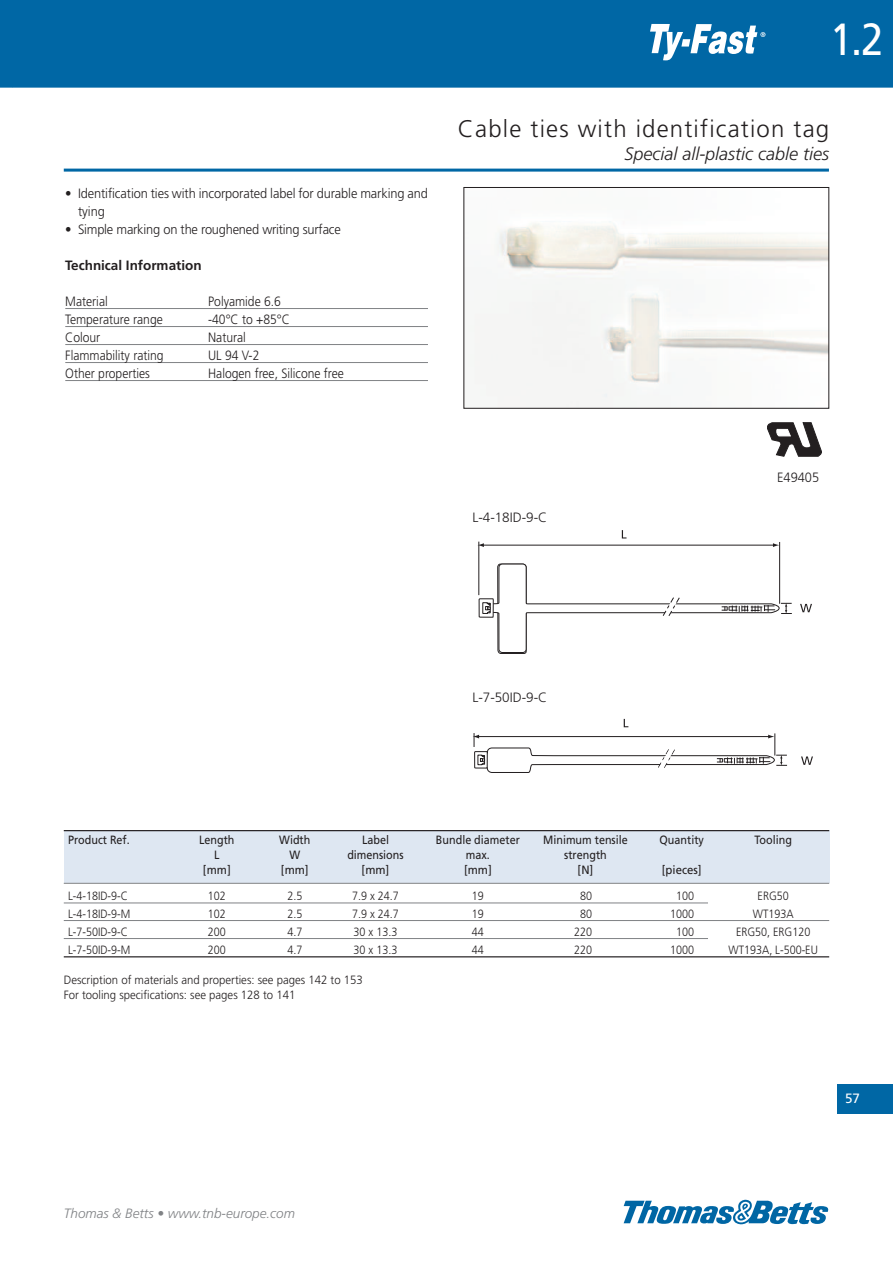
<style>
.page{position:relative;width:893px;height:1263px;background:#fff}
.page>*{position:absolute;margin:0;border:0;box-sizing:border-box;transform-origin:0 0}
.t1{font:45px "Frutiger";color:#fff;scale:.88 1}
.t2{font:300 24px "Frutiger";letter-spacing:.05em;color:#231f20}
.t3{font:italic 300 18px "Frutiger";color:#231f20}
.t4{font:300 13.5px "Frutiger";color:#231f20;scale:.9 1}
.t5{font:300 13.5px/18px "Frutiger";color:#231f20;scale:.95 1}
.t6{font:italic 300 13.5px "Frutiger";color:#808285}
.t7{font:300 13.5px "Frutiger";color:#231f20}
.t8{font:700 13.5px "Frutiger";color:#231f20}
.t9{font:13.5px "Frutiger";color:#fff}
.t10{font:300 12px "Frutiger";color:#231f20;scale:.9 1}
.t11{font:12px "Frutiger";color:#231f20;scale:.9 1}
.t12{font:300 12px/15px "Frutiger";color:#231f20;scale:.95 1}
.t13{font:12px "Frutiger";color:#231f20;scale:.95 1}
</style>
<div class="page">
<div style="left:0;top:0;width:893px;height:89px;background:#0067a5"></div>
<div style="left:838px;top:1084px;width:55px;height:30px;background:#0067a5"></div>
<svg style="left:624px;top:1200px;width:204px;height:24px"></svg>
<svg style="left:650px;top:24px;width:115px;height:36px"></svg>
<hr style="left:0;top:88px;width:893px;height:3px;background:#fff">
<hr style="left:64px;top:169px;width:765px;height:3px;background:#0067a5">
<img style="left:474px;top:221px;width:353px;height:186px">
<div style="left:463px;top:187px;width:366px;height:222px;border:1px solid #231f20"></div>
<hr style="left:65px;top:308px;width:363px;height:1px;background:#808285">
<hr style="left:65px;top:326px;width:363px;height:1px;background:#808285">
<hr style="left:65px;top:344px;width:363px;height:1px;background:#808285">
<hr style="left:65px;top:362px;width:363px;height:1px;background:#808285">
<hr style="left:65px;top:380px;width:363px;height:1px;background:#808285">
<svg style="left:800px;top:604px;width:12px;height:8px"></svg>
<svg style="left:477px;top:530px;width:315px;height:124px"></svg>
<svg style="left:801px;top:756px;width:12px;height:9px"></svg>
<svg style="left:473px;top:719px;width:314px;height:54px"></svg>
<div style="left:64px;top:831px;width:765px;height:52px;background:#dee7f2"></div>
<hr style="left:64px;top:830px;width:765px;height:1px;background:#231f20">
<hr style="left:64px;top:883px;width:765px;height:1px;background:#808285">
<hr style="left:64px;top:903px;width:644px;height:1px;background:#808285">
<hr style="left:64px;top:920px;width:765px;height:1px;background:#808285">
<hr style="left:64px;top:938px;width:644px;height:1px;background:#808285">
<hr style="left:64px;top:956px;width:765px;height:1px;background:#231f20">
<svg style="left:767px;top:423px;width:54px;height:34px"></svg>
<h1 class="t1" style="left:830px;top:21px;width:62px">1.2</h1>
<h2 class="t2" style="left:458px;top:119px;width:373px">Cable ties with identification tag</h2>
<p class="t5" style="left:78px;top:185px;width:370px;text-indent:-13px">• Identification ties with incorporated label for durable marking and tying</p>
<p class="t5" style="left:65px;top:221px;width:292px">• Simple marking on the roughened writing surface</p>
<p class="t8" style="left:65px;top:260px;width:138px">Technical Information</p>
<p class="t4" style="left:65px;top:296px;width:49px">Material</p>
<p class="t4" style="left:208px;top:296px;width:82px">Polyamide 6.6</p>
<p class="t4" style="left:65px;top:314px;width:110px">Temperature range</p>
<p class="t4" style="left:208px;top:314px;width:92px">-40°C to +85°C</p>
<p class="t4" style="left:65px;top:332px;width:40px">Colour</p>
<p class="t4" style="left:208px;top:332px;width:43px">Natural</p>
<p class="t4" style="left:65px;top:350px;width:111px">Flammability rating</p>
<p class="t4" style="left:208px;top:350px;width:58px">UL 94 V-2</p>
<p class="t4" style="left:65px;top:368px;width:96px">Other properties</p>
<p class="t4" style="left:208px;top:368px;width:152px">Halogen free, Silicone free</p>
<p class="t7" style="left:472px;top:512px;width:76px">L-4-18ID-9-C</p>
<p class="t7" style="left:472px;top:692px;width:76px">L-7-50ID-9-C</p>
<h3 class="t3" style="left:624px;top:147px;width:206px">Special all-plastic cable ties</h3>
<p class="t5" style="left:777px;top:469px;width:46px">E49405</p>
<p class="t11" style="left:68px;top:835px;width:70px">Product Ref.</p>
<p class="t11" style="left:199px;top:835px;width:41px">Length</p>
<p class="t11" style="left:279px;top:835px;width:36px">Width</p>
<p class="t11" style="left:362px;top:835px;width:31px">Label</p>
<p class="t11" style="left:436px;top:835px;width:95px">Bundle diameter</p>
<p class="t11" style="left:543px;top:835px;width:95px">Minimum tensile</p>
<p class="t11" style="left:660px;top:835px;width:51px">Quantity</p>
<p class="t11" style="left:754px;top:835px;width:43px">Tooling</p>
<p class="t11" style="left:214px;top:850px;width:8px">L</p>
<p class="t11" style="left:289px;top:850px;width:13px">W</p>
<p class="t11" style="left:347px;top:850px;width:64px">dimensions</p>
<p class="t11" style="left:466px;top:850px;width:28px">max.</p>
<p class="t11" style="left:564px;top:850px;width:49px">strength</p>
<p class="t13" style="left:203px;top:865px;width:31px">[mm]</p>
<p class="t13" style="left:281px;top:865px;width:31px">[mm]</p>
<p class="t13" style="left:362px;top:865px;width:31px">[mm]</p>
<p class="t13" style="left:464px;top:865px;width:31px">[mm]</p>
<p class="t13" style="left:578px;top:865px;width:18px">[N]</p>
<p class="t13" style="left:662px;top:865px;width:43px">[pieces]</p>
<p class="t10" style="left:68px;top:891px;width:68px">L-4-18ID-9-C</p>
<p class="t10" style="left:208px;top:891px;width:21px">102</p>
<p class="t10" style="left:287px;top:891px;width:18px">2.5</p>
<p class="t10" style="left:352px;top:891px;width:53px">7.9 x 24.7</p>
<p class="t10" style="left:472px;top:891px;width:15px">19</p>
<p class="t10" style="left:580px;top:891px;width:15px">80</p>
<p class="t10" style="left:676px;top:891px;width:21px">100</p>
<p class="t10" style="left:758px;top:891px;width:36px">ERG50</p>
<p class="t10" style="left:68px;top:909px;width:71px">L-4-18ID-9-M</p>
<p class="t10" style="left:208px;top:909px;width:21px">102</p>
<p class="t10" style="left:287px;top:909px;width:18px">2.5</p>
<p class="t10" style="left:352px;top:909px;width:53px">7.9 x 24.7</p>
<p class="t10" style="left:472px;top:909px;width:15px">19</p>
<p class="t10" style="left:580px;top:909px;width:15px">80</p>
<p class="t10" style="left:670px;top:909px;width:28px">1000</p>
<p class="t10" style="left:753px;top:909px;width:47px">WT193A</p>
<p class="t10" style="left:68px;top:927px;width:68px">L-7-50ID-9-C</p>
<p class="t10" style="left:208px;top:927px;width:21px">200</p>
<p class="t10" style="left:287px;top:927px;width:18px">4.7</p>
<p class="t10" style="left:354px;top:927px;width:50px">30 x 13.3</p>
<p class="t10" style="left:472px;top:927px;width:15px">44</p>
<p class="t10" style="left:574px;top:927px;width:21px">220</p>
<p class="t10" style="left:676px;top:927px;width:21px">100</p>
<p class="t10" style="left:736px;top:927px;width:84px">ERG50, ERG120</p>
<p class="t10" style="left:68px;top:945px;width:71px">L-7-50ID-9-M</p>
<p class="t10" style="left:208px;top:945px;width:21px">200</p>
<p class="t10" style="left:287px;top:945px;width:18px">4.7</p>
<p class="t10" style="left:354px;top:945px;width:50px">30 x 13.3</p>
<p class="t10" style="left:472px;top:945px;width:15px">44</p>
<p class="t10" style="left:574px;top:945px;width:21px">220</p>
<p class="t10" style="left:670px;top:945px;width:28px">1000</p>
<p class="t10" style="left:728px;top:945px;width:101px">WT193A, L-500-EU</p>
<p class="t12" style="left:64px;top:973px;width:316px">Description of materials and properties: see pages 142 to 153<br>For tooling specifications: see pages 128 to 141</p>
<p class="t9" style="left:845px;top:1093px;width:16px">57</p>
<p class="t6" style="left:64px;top:1208px;width:233px">Thomas &amp; Betts • www.tnb-europe.com</p>
</div>
